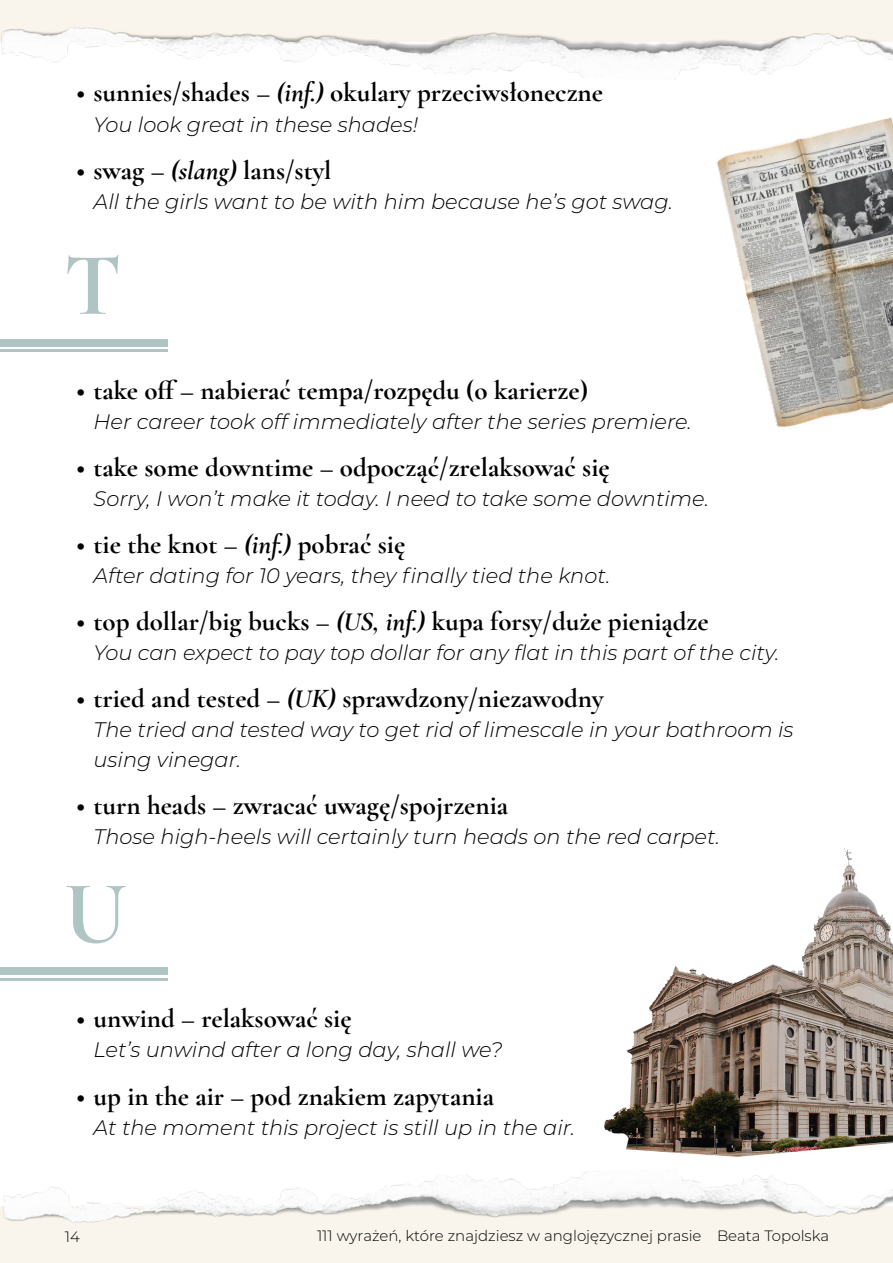
<style>
.page{position:relative;width:893px;height:1263px;background:#f9f5ec}
.page>*{position:absolute;margin:0;border:0;box-sizing:border-box;transform-origin:0 0}
.t1{font:700 90px "Cormorant Garamond";color:#afc5c4}
.t2{font:700 27px "Cormorant Garamond";color:#000}
.t3{font:italic 300 21px/30px "Montserrat";color:#000}
.t4{font:300 15px "Montserrat";color:#000}
.s1{font-style:italic}
</style>
<div class="page">
<div style="left:0;top:43px;width:893px;height:1162px;background:#fff"></div>
<img style="left:0;top:27px;width:893px;height:52px">
<img style="left:0;top:1171px;width:893px;height:52px">
<div style="left:0;top:339px;width:168px;height:7px;background:#afc5c4"></div>
<hr style="left:0;top:350px;width:168px;height:2px;background:#afc5c4">
<div style="left:0;top:967px;width:168px;height:7px;background:#afc5c4"></div>
<hr style="left:0;top:978px;width:168px;height:2px;background:#afc5c4">
<img style="left:604px;top:848px;width:289px;height:308px">
<img style="left:716px;top:117px;width:177px;height:311px">
<p class="t2" style="left:77px;top:76px;width:528px">• sunnies/shades – <span class="s1">(inf.)</span> okulary przeciwsłoneczne</p>
<p class="t3" style="left:94px;top:108px;width:326px">You look great in these shades!</p>
<p class="t2" style="left:77px;top:153px;width:256px">• swag – <span class="s1">(slang)</span> lans/styl</p>
<p class="t3" style="left:94px;top:185px;width:581px">All the girls want to be with him because he’s got swag.</p>
<h1 class="t1" style="left:64px;top:229px;width:59px">T</h1>
<p class="t2" style="left:77px;top:374px;width:513px">• take off – nabierać tempa/rozpędu (o karierze)</p>
<p class="t3" style="left:94px;top:406px;width:600px">Her career took off immediately after the series premiere.</p>
<p class="t2" style="left:77px;top:451px;width:535px">• take some downtime – odpocząć/zrelaksować się</p>
<p class="t3" style="left:94px;top:483px;width:617px">Sorry, I won’t make it today. I need to take some downtime.</p>
<p class="t2" style="left:77px;top:528px;width:330px">• tie the knot – <span class="s1">(inf.)</span> pobrać się</p>
<p class="t3" style="left:94px;top:560px;width:518px">After dating for 10 years, they finally tied the knot.</p>
<p class="t2" style="left:77px;top:605px;width:634px">• top dollar/big bucks – <span class="s1">(US, inf.)</span> kupa forsy/duże pieniądze</p>
<p class="t3" style="left:94px;top:637px;width:687px">You can expect to pay top dollar for any flat in this part of the city.</p>
<p class="t2" style="left:77px;top:682px;width:529px">• tried and tested – <span class="s1">(UK)</span> sprawdzony/niezawodny</p>
<p class="t3" style="left:94px;top:714px;width:702px">The tried and tested way to get rid of limescale in your bathroom is using vinegar.</p>
<p class="t2" style="left:77px;top:789px;width:433px">• turn heads – zwracać uwagę/spojrzenia</p>
<p class="t3" style="left:94px;top:821px;width:628px">Those high-heels will certainly turn heads on the red carpet.</p>
<h1 class="t1" style="left:64px;top:858px;width:65px">U</h1>
<p class="t2" style="left:77px;top:1002px;width:277px">• unwind – relaksować się</p>
<p class="t3" style="left:94px;top:1034px;width:410px">Let’s unwind after a long day, shall we?</p>
<p class="t2" style="left:77px;top:1079px;width:419px">• up in the air – pod znakiem zapytania</p>
<p class="t3" style="left:94px;top:1111px;width:483px">At the moment this project is still up in the air.</p>
<p class="t4" style="left:65px;top:1227px;width:17px">14</p>
<p class="t4" style="left:317px;top:1226px;width:514px">111 wyrażeń, które znajdziesz w anglojęzycznej prasie Beata Topolska</p>
</div>
